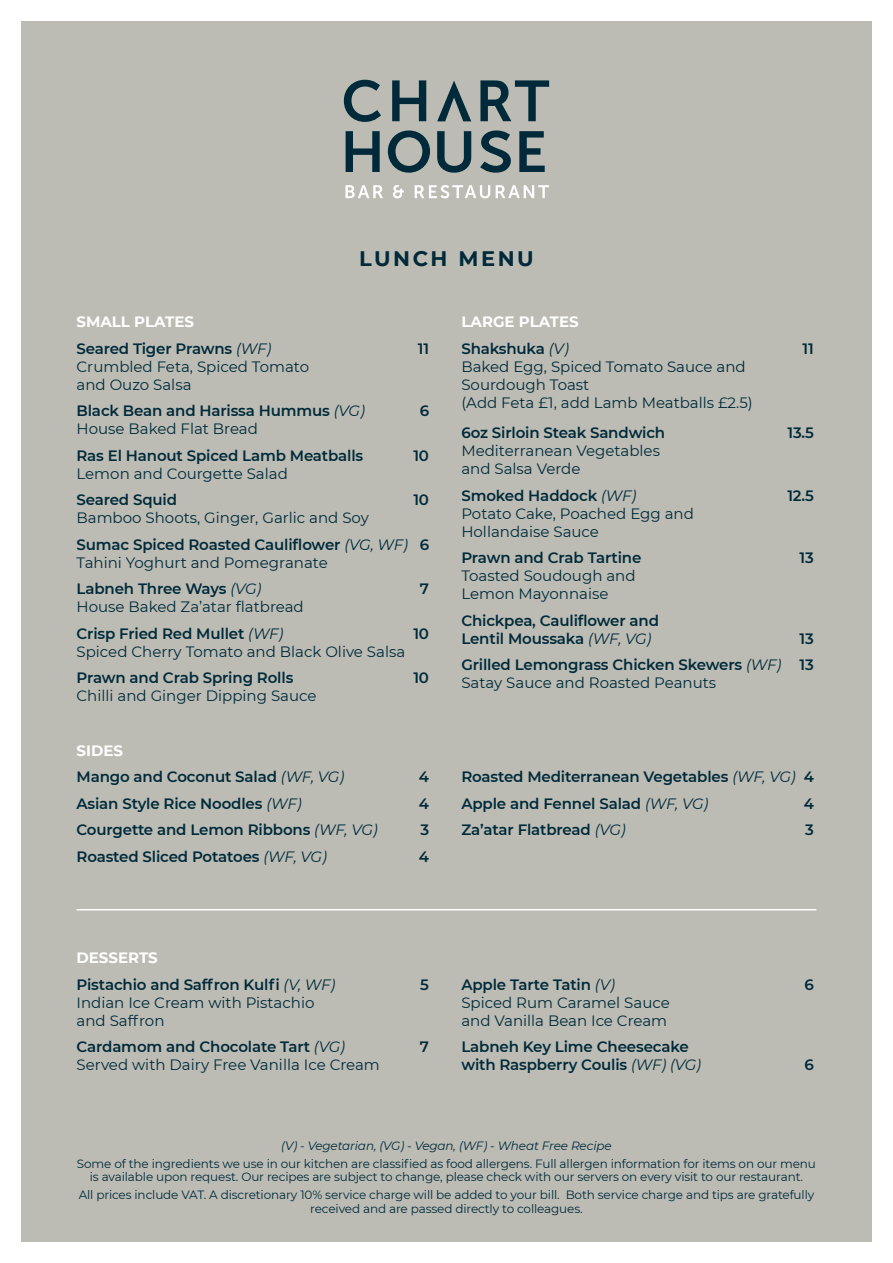
<style>
.page{position:relative;width:893px;height:1263px;background:#fff}
.page>*{position:absolute;margin:0;border:0;box-sizing:border-box;transform-origin:0 0}
.t1{font:700 21px "Montserrat";letter-spacing:.12em;color:#002a3a}
.t2{font:600 15px/26.5px "Montserrat";letter-spacing:-.01em;color:#002a3a}
.t3{font:15px/18px "Montserrat";color:#002a3a}
.t4{font:700 15px/26.5px "Montserrat";color:#fff}
.t5{font:12px/13.5px "Montserrat";letter-spacing:-.01em;color:#002a3a;text-align:center}
.t6{font:italic 12px "Montserrat";letter-spacing:-.01em;color:#002a3a}
.s1{font-weight:700;color:#fff}
.s2{font-weight:400;font-style:italic}
.s3{font-weight:600;color:#002a3a}
.s4{font-weight:400;font-style:italic;color:#002a3a}
.s5{font-weight:600}
.s6{font-style:italic}
</style>
<div class="page">
<div style="left:21px;top:21px;width:851px;height:1221px;background:#bcbcb4"></div>
<svg style="left:344px;top:80px;width:37px;height:42px"></svg>
<svg style="left:392px;top:80px;width:34px;height:41px"></svg>
<svg style="left:480px;top:80px;width:69px;height:41px"></svg>
<svg style="left:346px;top:131px;width:34px;height:41px"></svg>
<svg style="left:388px;top:130px;width:42px;height:43px"></svg>
<svg style="left:437px;top:131px;width:34px;height:42px"></svg>
<svg style="left:480px;top:130px;width:31px;height:43px"></svg>
<svg style="left:519px;top:131px;width:26px;height:41px"></svg>
<svg style="left:437px;top:81px;width:34px;height:40px"></svg>
<svg style="left:345px;top:185px;width:204px;height:13px"></svg>
<hr style="left:77px;top:909px;width:739px;height:1px;background:#fff">
<p class="t2" style="left:77px;top:308px;width:196px"><span class="s1">SMALL PLATES<br></span>Seared Tiger Prawns <span class="s2">(WF)</span></p>
<h1 class="t1" style="left:359px;top:243px;width:176px">LUNCH MENU</h1>
<p class="t2" style="left:418px;top:334px;width:13px">11</p>
<p class="t4" style="left:461px;top:308px;width:119px">LARGE PLATES<br><span class="s3">Shakshuka</span> <span class="s4">(V)</span></p>
<p class="t2" style="left:803px;top:334px;width:13px">11</p>
<p class="t3" style="left:77px;top:357px;width:234px">Crumbled Feta, Spiced Tomato and Ouzo Salsa</p>
<p class="t2" style="left:77px;top:397px;width:290px">Black Bean and Harissa Hummus <span class="s2">(VG)</span></p>
<p class="t2" style="left:420px;top:397px;width:11px">6</p>
<p class="t3" style="left:77px;top:419px;width:183px">House Baked Flat Bread</p>
<p class="t2" style="left:77px;top:441px;width:288px">Ras El Hanout Spiced Lamb Meatballs</p>
<p class="t2" style="left:413px;top:441px;width:17px">10</p>
<p class="t3" style="left:77px;top:464px;width:213px">Lemon and Courgette Salad</p>
<p class="t2" style="left:77px;top:486px;width:102px">Seared Squid</p>
<p class="t2" style="left:413px;top:486px;width:17px">10</p>
<p class="t3" style="left:77px;top:504px;width:354px;line-height:26.5px">Bamboo Shoots, Ginger, Garlic and Soy<br><span class="s5">Sumac Spiced Roasted Cauliflower</span> <span class="s6">(VG, WF)</span> <span class="s5">6</span></p>
<p class="t3" style="left:77px;top:548px;width:253px;line-height:26.5px">Tahini Yoghurt and Pomegranate<br><span class="s5">Labneh Three Ways</span> <span class="s6">(VG)</span></p>
<p class="t2" style="left:420px;top:575px;width:11px">7</p>
<p class="t3" style="left:77px;top:593px;width:229px;line-height:26.5px">House Baked Za’atar flatbread<br><span class="s5">Crisp Fried Red Mullet</span> <span class="s6">(WF)</span></p>
<p class="t2" style="left:413px;top:619px;width:17px">10</p>
<p class="t3" style="left:77px;top:642px;width:330px">Spiced Cherry Tomato and Black Olive Salsa</p>
<p class="t2" style="left:77px;top:664px;width:218px">Prawn and Crab Spring Rolls</p>
<p class="t2" style="left:413px;top:664px;width:17px">10</p>
<p class="t3" style="left:77px;top:686px;width:241px">Chilli and Ginger Dipping Sauce</p>
<p class="t2" style="left:77px;top:736px;width:269px"><span class="s1">SIDES<br></span>Mango and Coconut Salad <span class="s2">(WF, VG)</span></p>
<p class="t2" style="left:419px;top:763px;width:12px">4</p>
<p class="t2" style="left:77px;top:789px;width:227px">Asian Style Rice Noodles <span class="s2">(WF)</span></p>
<p class="t2" style="left:419px;top:789px;width:12px">4</p>
<p class="t2" style="left:77px;top:816px;width:303px">Courgette and Lemon Ribbons <span class="s2">(WF, VG)</span></p>
<p class="t2" style="left:420px;top:816px;width:10px">3</p>
<p class="t2" style="left:77px;top:842px;width:252px">Roasted Sliced Potatoes <span class="s2">(WF, VG)</span></p>
<p class="t2" style="left:419px;top:842px;width:12px">4</p>
<p class="t3" style="left:461px;top:357px;width:293px">Baked Egg, Spiced Tomato Sauce and<br>Sourdough Toast<br>(Add Feta £1, add Lamb Meatballs £2.5)</p>
<p class="t2" style="left:461px;top:419px;width:205px">6oz Sirloin Steak Sandwich</p>
<p class="t2" style="left:787px;top:419px;width:28px">13.5</p>
<p class="t3" style="left:461px;top:441px;width:200px">Mediterranean Vegetables and Salsa Verde</p>
<p class="t2" style="left:461px;top:482px;width:176px">Smoked Haddock <span class="s2">(WF)</span></p>
<p class="t2" style="left:787px;top:482px;width:28px">12.5</p>
<p class="t3" style="left:461px;top:504px;width:234px">Potato Cake, Poached Egg and<br>Hollandaise Sauce</p>
<p class="t2" style="left:461px;top:544px;width:181px">Prawn and Crab Tartine</p>
<p class="t2" style="left:800px;top:544px;width:16px">13</p>
<p class="t3" style="left:461px;top:566px;width:176px">Toasted Soudough and<br>Lemon Mayonnaise</p>
<p class="t2" style="left:461px;top:611px;width:199px;line-height:18px">Chickpea, Cauliflower and<br>Lentil Moussaka <span class="s2">(WF, VG)</span></p>
<p class="t2" style="left:461px;top:625px;width:354px;text-align:right">13<br>Grilled Lemongrass Chicken Skewers <span class="s2">(WF)</span> 13</p>
<p class="t3" style="left:461px;top:673px;width:256px">Satay Sauce and Roasted Peanuts</p>
<p class="t2" style="left:461px;top:763px;width:354px">Roasted Mediterranean Vegetables <span class="s2">(WF, VG)</span> 4<br>Apple and Fennel Salad <span class="s2">(WF, VG)</span></p>
<p class="t2" style="left:804px;top:789px;width:12px">4</p>
<p class="t2" style="left:461px;top:816px;width:166px">Za’atar Flatbread <span class="s2">(VG)</span></p>
<p class="t2" style="left:805px;top:816px;width:10px">3</p>
<p class="t2" style="left:77px;top:944px;width:260px"><span class="s1">DESSERTS<br></span>Pistachio and Saffron Kulfi <span class="s2">(V, WF)</span></p>
<p class="t2" style="left:420px;top:970px;width:10px">5</p>
<p class="t3" style="left:77px;top:993px;width:239px">Indian Ice Cream with Pistachio and Saffron</p>
<p class="t2" style="left:77px;top:1033px;width:270px">Cardamom and Chocolate Tart <span class="s2">(VG)</span></p>
<p class="t2" style="left:420px;top:1033px;width:11px">7</p>
<p class="t3" style="left:77px;top:1055px;width:305px">Served with Dairy Free Vanilla Ice Cream</p>
<p class="t2" style="left:461px;top:970px;width:155px">Apple Tarte Tatin <span class="s2">(V)</span></p>
<p class="t2" style="left:804px;top:970px;width:11px">6</p>
<p class="t3" style="left:461px;top:993px;width:210px">Spiced Rum Caramel Sauce and Vanilla Bean Ice Cream</p>
<p class="t2" style="left:461px;top:1037px;width:241px;line-height:18px">Labneh Key Lime Cheesecake with Raspberry Coulis <span class="s2">(WF) (VG)</span></p>
<p class="t2" style="left:804px;top:1051px;width:11px">6</p>
<p class="t6" style="left:281px;top:1138px;width:332px">(V) - Vegetarian, (VG) - Vegan, (WF) - Wheat Free Recipe</p>
<p class="t5" style="left:77px;top:1156px;width:740px">Some of the ingredients we use in our kitchen are classified as food allergens. Full allergen information for items on our menu is available upon request. Our recipes are subject to change, please check with our servers on every visit to our restaurant.</p>
<p class="t5" style="left:79px;top:1188px;width:737px">All prices include VAT. A discretionary 10% service charge will be added to your bill. Both service charge and tips are gratefully received and are passed directly to colleagues.</p>
</div>
